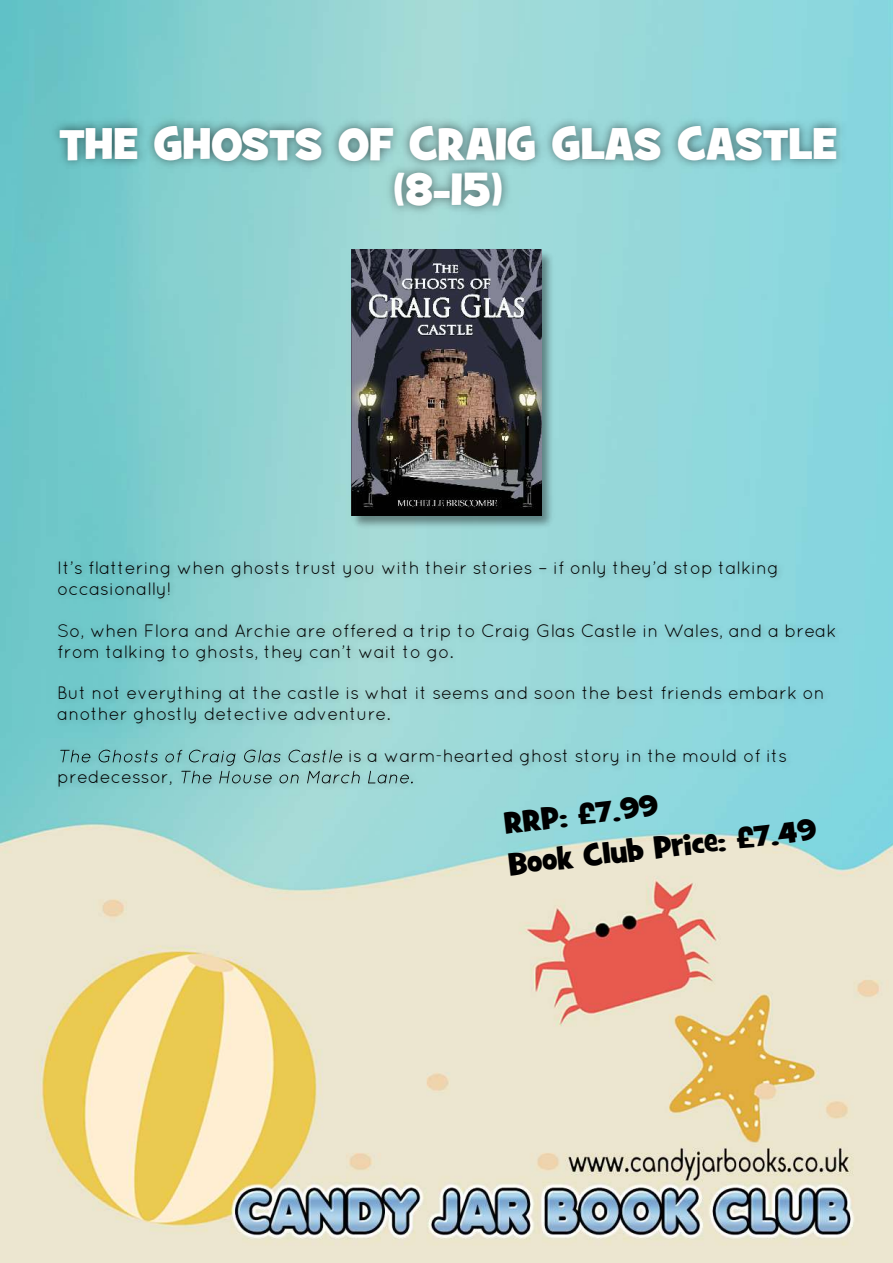
<style>
.page{position:relative;width:893px;height:1263px;background:#fff}
.page>*{position:absolute;margin:0;border:0;box-sizing:border-box;transform-origin:0 0}
.t1{font:45px/46.5px "Grilled Cheese BTN";color:#fff;text-align:center}
.t2{font:30px/40.8px "Grilled Cheese BTN";color:#000}
.t3{font:18px/21px "Quicksand";color:#000}
</style>
<div class="page">
<img style="left:1px;top:1px;width:892px;height:1262px">
<img style="left:0;top:100px;width:893px;height:248px">
<img style="left:349px;top:247px;width:208px;height:284px">
<img style="left:352px;top:250px;width:189px;height:266px">
<img style="left:49px;top:548px;width:803px;height:257px">
<svg style="left:60px;top:750px;width:30px;height:12px"></svg>
<svg style="left:99px;top:750px;width:59px;height:12px"></svg>
<svg style="left:165px;top:750px;width:195px;height:33px;background:#87bcba"></svg>
<svg style="left:368px;top:771px;width:45px;height:12px"></svg>
<h1 class="t1" style="left:59px;top:122px;width:779px">THE GHOSTS OF CRAIG GLAS CASTLE (8-15)</h1>
<p class="t3" style="left:57px;top:556px;width:723px">It’s flattering when ghosts trust you with their stories – if only they’d stop talking occasionally!</p>
<p class="t3" style="left:57px;top:619px;width:781px">So, when Flora and Archie are offered a trip to Craig Glas Castle in Wales, and a break from talking to ghosts, they can’t wait to go.</p>
<p class="t3" style="left:57px;top:682px;width:769px">But not everything at the castle is what it seems and soon the best friends embark on another ghostly detective adventure.</p>
<p class="t3" style="left:348px;top:745px;width:441px">is a warm-hearted ghost story in the mould of its</p>
<p class="t3" style="left:57px;top:766px;width:117px">predecessor,</p>
<h2 class="t2" style="left:502px;top:803px;width:311px;rotate:-6deg">RRP: £7.99<br>Book Club Price: £7.49</h2>
</div>
